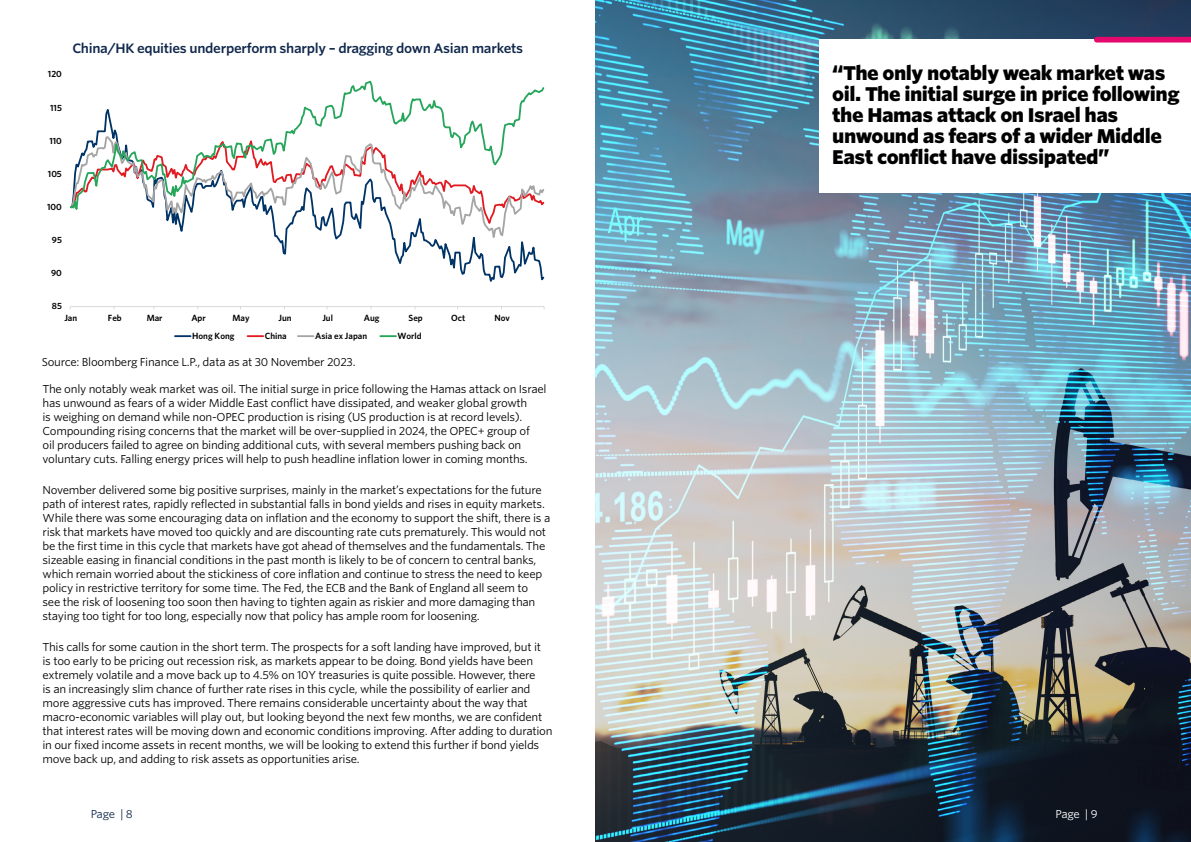
<style>
.page{position:relative;width:1191px;height:842px;background:#fff}
.page>*{position:absolute;margin:0;border:0;box-sizing:border-box;transform-origin:0 0}
.t1{font:900 19px/21px "Whitney S Sm";letter-spacing:-.025em;color:#000}
.t2{font:600 13px "Whitney S Sm";letter-spacing:-.025em;color:#10284c}
.t3{font:11px/14px "Whitney S Sm";letter-spacing:-.025em;color:#000}
.t4{font:11px "Whitney S Sm";color:#10284c}
.t5{font:11px "Whitney S Sm";color:#fff}
.t6{font:600 9px "Whitney";color:#000}
</style>
<div class="page">
<img style="left:595px;top:0;width:596px;height:842px">
<div style="left:819px;top:40px;width:372px;height:153px;background:#fff"></div>
<svg style="left:1094px;top:37px;width:97px;height:6px"></svg>
<hr style="left:70px;top:306px;width:474px;height:1px;background:#d9d9d9">
<svg style="left:282px;top:247px;width:262px;height:35px"></svg>
<svg style="left:172px;top:222px;width:362px;height:25px"></svg>
<svg style="left:70px;top:80px;width:474px;height:142px"></svg>
<svg style="left:175px;top:335px;width:16px;height:2px"></svg>
<svg style="left:247px;top:335px;width:16px;height:2px"></svg>
<svg style="left:298px;top:335px;width:15px;height:2px"></svg>
<svg style="left:380px;top:335px;width:16px;height:2px"></svg>
<p class="t6" style="left:48px;top:68px;width:15px">120</p>
<p class="t6" style="left:50px;top:101px;width:13px">115</p>
<p class="t6" style="left:49px;top:135px;width:14px">110</p>
<p class="t6" style="left:48px;top:168px;width:15px">105</p>
<p class="t6" style="left:47px;top:201px;width:16px">100</p>
<p class="t6" style="left:52px;top:234px;width:11px">95</p>
<p class="t6" style="left:51px;top:267px;width:12px">90</p>
<p class="t6" style="left:52px;top:300px;width:12px">85</p>
<p class="t2" style="left:72px;top:39px;width:452px">China/HK equities underperform sharply – dragging down Asian markets</p>
<p class="t6" style="left:64px;top:312px;width:14px">Jan</p>
<p class="t6" style="left:108px;top:312px;width:15px">Feb</p>
<p class="t6" style="left:147px;top:312px;width:17px">Mar</p>
<p class="t6" style="left:191px;top:312px;width:16px">Apr</p>
<p class="t6" style="left:233px;top:312px;width:18px">May</p>
<p class="t6" style="left:278px;top:312px;width:15px">Jun</p>
<p class="t6" style="left:322px;top:312px;width:12px">Jul</p>
<p class="t6" style="left:364px;top:312px;width:17px">Aug</p>
<p class="t6" style="left:408px;top:312px;width:16px">Sep</p>
<p class="t6" style="left:451px;top:312px;width:15px">Oct</p>
<p class="t6" style="left:494px;top:312px;width:17px">Nov</p>
<p class="t6" style="left:192px;top:330px;width:44px">Hong Kong</p>
<p class="t6" style="left:265px;top:330px;width:23px">China</p>
<p class="t6" style="left:315px;top:330px;width:53px">Asia ex Japan</p>
<p class="t6" style="left:397px;top:330px;width:26px">World</p>
<p class="t3" style="left:42px;top:355px;width:315px">Source: Bloomberg Finance L.P., data as at 30 November 2023.</p>
<p class="t3" style="left:43px;top:382px;width:505px">The only notably weak market was oil. The initial surge in price following the Hamas attack on Israel has unwound as fears of a wider Middle East conflict have dissipated, and weaker global growth<br>is weighing on demand while non-OPEC production is rising (US production is at record levels).<br>Compounding rising concerns that the market will be over-supplied in 2024, the OPEC+ group of<br>oil producers failed to agree on binding additional cuts, with several members pushing back on voluntary cuts. Falling energy prices will help to push headline inflation lower in coming months.</p>
<p class="t3" style="left:43px;top:483px;width:509px">November delivered some big positive surprises, mainly in the market’s expectations for the future path of interest rates, rapidly reflected in substantial falls in bond yields and rises in equity markets.<br>While there was some encouraging data on inflation and the economy to support the shift, there is a risk that markets have moved too quickly and are discounting rate cuts prematurely. This would not be the first time in this cycle that markets have got ahead of themselves and the fundamentals. The sizeable easing in financial conditions in the past month is likely to be of concern to central banks, which remain worried about the stickiness of core inflation and continue to stress the need to keep policy in restrictive territory for some time. The Fed, the ECB and the Bank of England all seem to<br>see the risk of loosening too soon then having to tighten again as riskier and more damaging than staying too tight for too long, especially now that policy has ample room for loosening.</p>
<p class="t3" style="left:43px;top:640px;width:511px">This calls for some caution in the short term. The prospects for a soft landing have improved, but it<br>is too early to be pricing out recession risk, as markets appear to be doing. Bond yields have been extremely volatile and a move back up to 4.5% on 10Y treasuries is quite possible. However, there<br>is an increasingly slim chance of further rate rises in this cycle, while the possibility of earlier and more aggressive cuts has improved. There remains considerable uncertainty about the way that macro-economic variables will play out, but looking beyond the next few months, we are confident that interest rates will be moving down and economic conditions improving. After adding to duration in our fixed income assets in recent months, we will be looking to extend this further if bond yields move back up, and adding to risk assets as opportunities arise.</p>
<h1 class="t1" style="left:832px;top:63px;width:349px">“The only notably weak market was oil. The initial surge in price following the Hamas attack on Israel has unwound as fears of a wider Middle East conflict have dissipated”</h1>
<p class="t4" style="left:91px;top:806px;width:44px">Page | 8</p>
<p class="t5" style="left:1055px;top:806px;width:44px">Page | 9</p>
</div>
